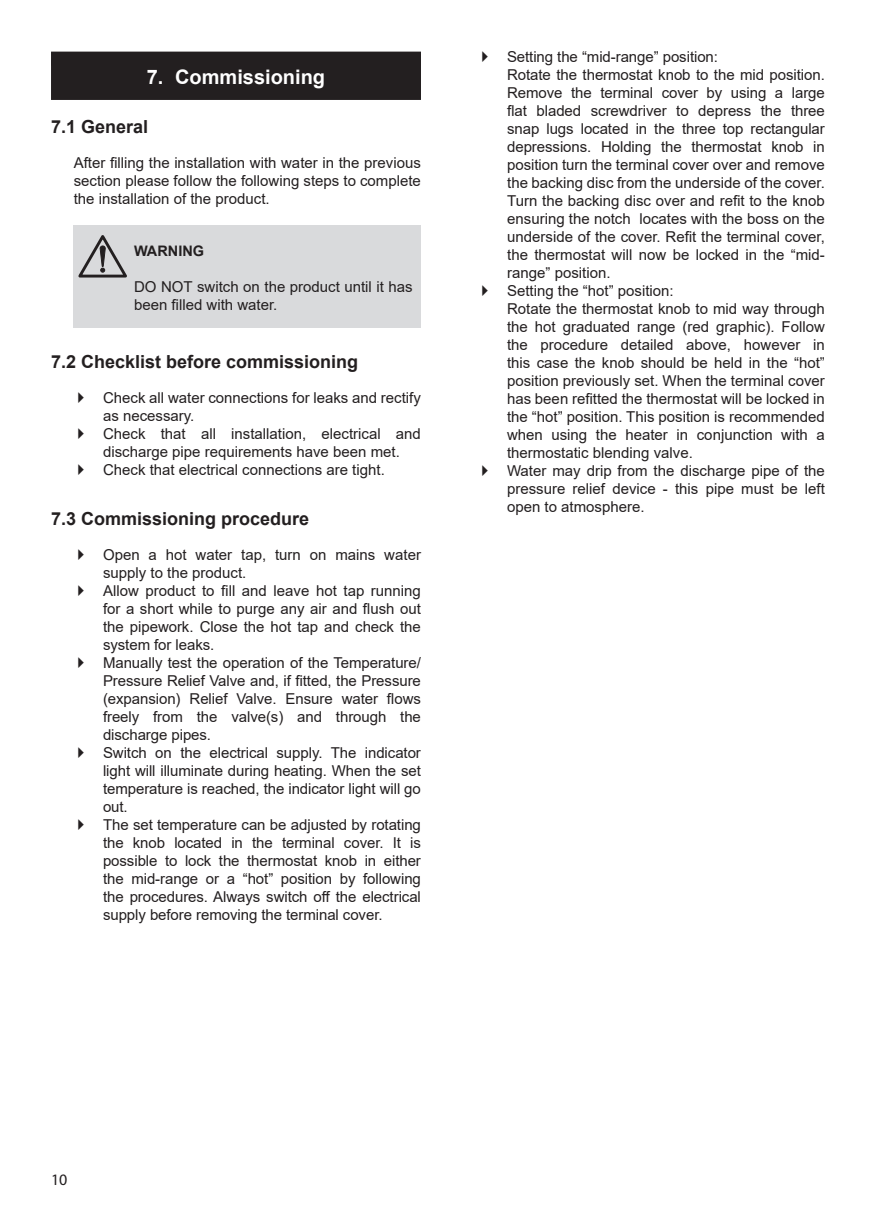
<style>
.page{position:relative;width:876px;height:1225px;background:#fff}
.page>*{position:absolute;margin:0;border:0;box-sizing:border-box;transform-origin:0 0}
.t1{font:700 20px "Arial";color:#fff}
.t2{font:700 18px "Arial";color:#231f20}
.t3{font:16px "Myriad Pro";color:#231f20}
.BODY_TEXT_Arial__OTF{font:15px/18px "Arial";color:#231f20;text-align:justify}
.TOC_2{font:700 14.4px "Arial";color:#231f20}
</style>
<div class="page">
<div style="left:51px;top:52px;width:370px;height:14px;background:#231f20"></div>
<div style="left:51px;top:60px;width:370px;height:40px;background:#231f20"></div>
<div style="left:74px;top:225px;width:60px;height:102px;background:#d9dadc"></div>
<svg style="left:78px;top:235px;width:49px;height:43px"></svg>
<div style="left:134px;top:225px;width:287px;height:102px;background:#d9dadc"></div>
<p class="t1" style="left:147px;top:62px;width:180px">7. Commissioning</p>
<p class="t2" style="left:51px;top:114px;width:99px">7.1 General</p>
<p class="BODY_TEXT_Arial__OTF" style="left:74px;top:153px;width:349px">After filling the installation with water in the previous section please follow the following steps to complete the installation of the product.</p>
<p class="TOC_2" style="left:134px;top:241px;width:72px">WARNING</p>
<p class="BODY_TEXT_Arial__OTF" style="left:134px;top:277px;width:280px">DO NOT switch on the product until it has been filled with water.</p>
<p class="t2" style="left:51px;top:349px;width:309px">7.2 Checklist before commissioning</p>
<p class="BODY_TEXT_Arial__OTF" style="left:103px;top:388px;width:319px">Check all water connections for leaks and rectify as necessary.</p>
<p class="BODY_TEXT_Arial__OTF" style="left:103px;top:424px;width:319px">Check that all installation, electrical and discharge pipe requirements have been met.</p>
<p class="BODY_TEXT_Arial__OTF" style="left:103px;top:460px;width:283px">Check that electrical connections are tight.</p>
<p class="t2" style="left:51px;top:506px;width:260px">7.3 Commissioning procedure</p>
<p class="BODY_TEXT_Arial__OTF" style="left:103px;top:545px;width:319px">Open a hot water tap, turn on mains water supply to the product.</p>
<p class="BODY_TEXT_Arial__OTF" style="left:103px;top:581px;width:319px">Allow product to fill and leave hot tap running for a short while to purge any air and flush out the pipework. Close the hot tap and check the system for leaks.</p>
<p class="BODY_TEXT_Arial__OTF" style="left:103px;top:653px;width:319px">Manually test the operation of the Temperature/ Pressure Relief Valve and, if fitted, the Pressure (expansion) Relief Valve. Ensure water flows freely from the valve(s) and through the discharge pipes.</p>
<p class="BODY_TEXT_Arial__OTF" style="left:103px;top:743px;width:319px">Switch on the electrical supply. The indicator light will illuminate during heating. When the set temperature is reached, the indicator light will go out.</p>
<p class="BODY_TEXT_Arial__OTF" style="left:103px;top:815px;width:319px">The set temperature can be adjusted by rotating the knob located in the terminal cover. It is possible to lock the thermostat knob in either the mid-range or a “hot” position by following the procedures. Always switch off the electrical supply before removing the terminal cover.</p>
<p class="BODY_TEXT_Arial__OTF" style="left:507px;top:48px;width:213px">Setting the “mid-range” position:</p>
<p class="BODY_TEXT_Arial__OTF" style="left:507px;top:66px;width:319px">Rotate the thermostat knob to the mid position.<br>Remove the terminal cover by using a large flat bladed screwdriver to depress the three snap lugs located in the three top rectangular depressions. Holding the thermostat knob in position turn the terminal cover over and remove the backing disc from the underside of the cover.<br>Turn the backing disc over and refit to the knob ensuring the notch locates with the boss on the underside of the cover. Refit the terminal cover, the thermostat will now be locked in the “mid&shy;range” position.</p>
<p class="BODY_TEXT_Arial__OTF" style="left:507px;top:282px;width:168px">Setting the “hot” position:</p>
<p class="BODY_TEXT_Arial__OTF" style="left:507px;top:300px;width:319px">Rotate the thermostat knob to mid way through the hot graduated range (red graphic). Follow the procedure detailed above, however in this case the knob should be held in the “hot” position previously set. When the terminal cover has been refitted the thermostat will be locked in the “hot” position. This position is recommended when using the heater in conjunction with a thermostatic blending valve.</p>
<p class="BODY_TEXT_Arial__OTF" style="left:507px;top:462px;width:319px">Water may drip from the discharge pipe of the pressure relief device - this pipe must be left open to atmosphere.</p>
<p class="t3" style="left:51px;top:1170px;width:18px">10</p>
</div>
